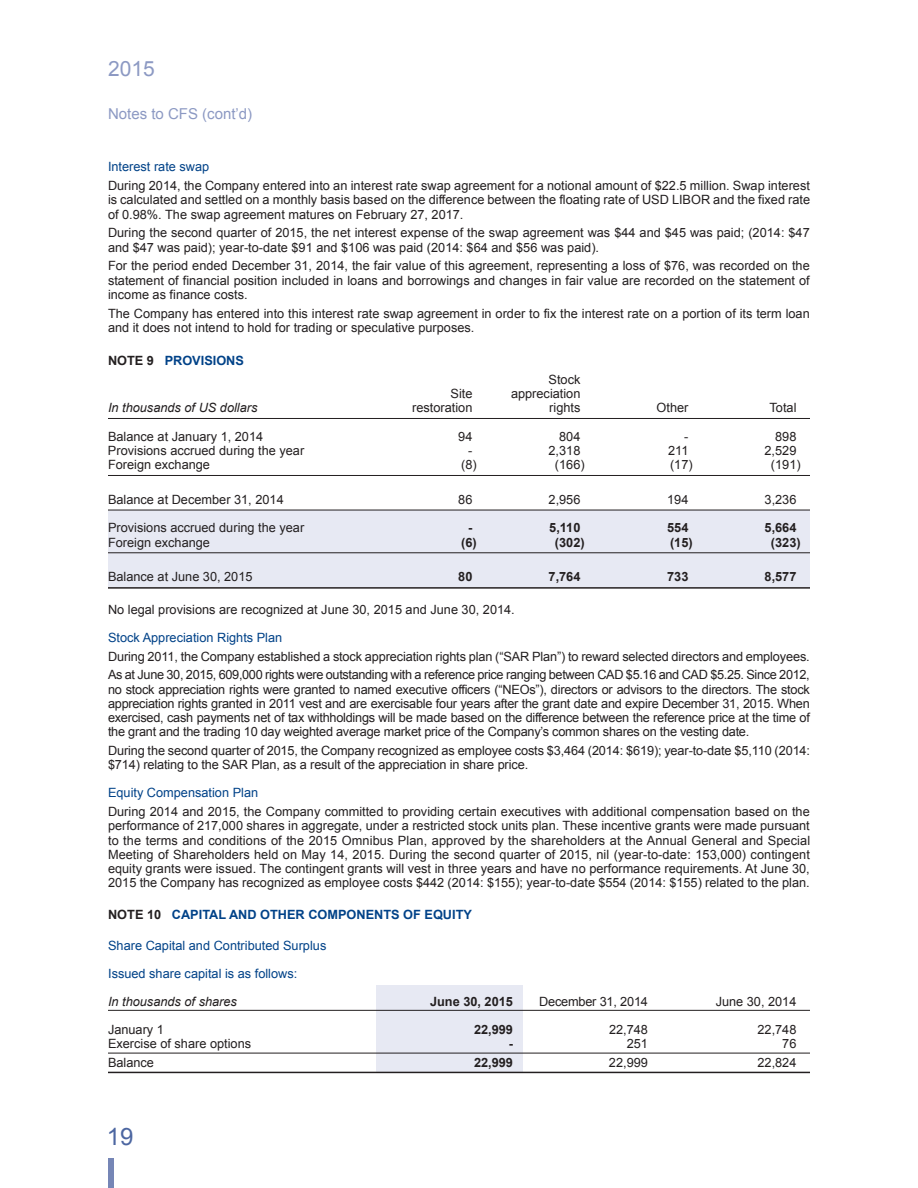
<style>
.page{position:relative;width:918px;height:1188px;background:#fff}
.page>*{position:absolute;margin:0;border:0;box-sizing:border-box;transform-origin:0 0}
.t1{font:24px "Arial";color:#4c66a1}
.t2{font:21px "Arial";color:#8c99c3}
.t3{font:15px "Arial";color:#8c99c3}
.t4{font:12.75px/14.2px "Arial";color:#231f20;text-align:justify}
.t5{font:12.75px/27.8px "Arial";color:#014288}
.t6{font:700 12.75px "Arial";color:#231f20}
.t7{font:700 12.75px "Arial";color:#014288}
.t8{font:italic 12.75px "Arial";color:#231f20}
.s1{color:#231f20}
</style>
<div class="page">
<div style="left:108px;top:1158px;width:5px;height:30px;background:#7686b6"></div>
<div style="left:108px;top:510px;width:702px;height:77px;background:#e7e9f3"></div>
<div style="left:376px;top:985px;width:147px;height:87px;background:#e7e9f3"></div>
<hr style="left:108px;top:418px;width:702px;height:1px;background:#231f20">
<hr style="left:108px;top:475px;width:702px;height:1px;background:#231f20">
<hr style="left:108px;top:510px;width:702px;height:1px;background:#231f20">
<hr style="left:108px;top:553px;width:702px;height:1px;background:#231f20">
<hr style="left:108px;top:587px;width:702px;height:2px;background:#231f20">
<hr style="left:108px;top:1010px;width:702px;height:1px;background:#231f20">
<hr style="left:108px;top:1053px;width:702px;height:1px;background:#231f20">
<hr style="left:108px;top:1072px;width:702px;height:1px;background:#231f20">
<h2 class="t2" style="left:108px;top:57px;width:48px">2015</h2>
<p class="t3" style="left:108px;top:105px;width:146px">Notes to CFS (cont’d)</p>
<p class="t5" style="left:108px;top:153px;width:103px">Interest rate swap</p>
<p class="t4" style="left:108px;top:179px;width:704px">During 2014, the Company entered into an interest rate swap agreement for a notional amount of $22.5 million. Swap interest is calculated and settled on a monthly basis based on the difference between the floating rate of USD LIBOR and the fixed rate of 0.98%. The swap agreement matures on February 27, 2017.</p>
<p class="t4" style="left:108px;top:226px;width:703px">During the second quarter of 2015, the net interest expense of the swap agreement was $44 and $45 was paid; (2014: $47 and $47 was paid); year-to-date $91 and $106 was paid (2014: $64 and $56 was paid).</p>
<p class="t4" style="left:108px;top:259px;width:703px">For the period ended December 31, 2014, the fair value of this agreement, representing a loss of $76, was recorded on the statement of financial position included in loans and borrowings and changes in fair value are recorded on the statement of income as finance costs.</p>
<p class="t4" style="left:108px;top:306px;width:703px">The Company has entered into this interest rate swap agreement in order to fix the interest rate on a portion of its term loan and it does not intend to hold for trading or speculative purposes.</p>
<p class="t7" style="left:108px;top:353px;width:138px"><span class="s1">NOTE 9</span> PROVISIONS</p>
<p class="t4" style="left:549px;top:372px;width:33px">Stock</p>
<p class="t4" style="left:451px;top:386px;width:23px">Site</p>
<p class="t4" style="left:511px;top:386px;width:71px">appreciation</p>
<p class="t8" style="left:108px;top:401px;width:151px">In thousands of US dollars</p>
<p class="t4" style="left:412px;top:401px;width:62px">restoration</p>
<p class="t4" style="left:549px;top:401px;width:33px">rights</p>
<p class="t4" style="left:657px;top:401px;width:33px">Other</p>
<p class="t4" style="left:770px;top:401px;width:28px">Total</p>
<p class="t4" style="left:108px;top:429px;width:157px">Balance at January 1, 2014</p>
<p class="t4" style="left:458px;top:429px;width:16px">94</p>
<p class="t4" style="left:559px;top:429px;width:23px">804</p>
<p class="t4" style="left:684px;top:429px;width:6px">-</p>
<p class="t4" style="left:775px;top:429px;width:23px">898</p>
<p class="t4" style="left:108px;top:443px;width:198px">Provisions accrued during the year</p>
<p class="t4" style="left:468px;top:443px;width:6px">-</p>
<p class="t4" style="left:549px;top:443px;width:33px">2,318</p>
<p class="t4" style="left:668px;top:443px;width:22px">211</p>
<p class="t4" style="left:765px;top:443px;width:33px">2,529</p>
<p class="t4" style="left:108px;top:458px;width:104px">Foreign exchange</p>
<p class="t4" style="left:461px;top:458px;width:17px">(8)</p>
<p class="t4" style="left:555px;top:458px;width:31px">(166)</p>
<p class="t4" style="left:670px;top:458px;width:24px">(17)</p>
<p class="t4" style="left:771px;top:458px;width:31px">(191)</p>
<p class="t4" style="left:108px;top:492px;width:177px">Balance at December 31, 2014</p>
<p class="t4" style="left:458px;top:492px;width:16px">86</p>
<p class="t4" style="left:549px;top:492px;width:33px">2,956</p>
<p class="t4" style="left:667px;top:492px;width:23px">194</p>
<p class="t4" style="left:765px;top:492px;width:33px">3,236</p>
<p class="t4" style="left:108px;top:521px;width:198px">Provisions accrued during the year</p>
<p class="t6" style="left:468px;top:521px;width:6px">-</p>
<p class="t6" style="left:549px;top:521px;width:33px">5,110</p>
<p class="t6" style="left:667px;top:521px;width:23px">554</p>
<p class="t6" style="left:765px;top:521px;width:33px">5,664</p>
<p class="t4" style="left:108px;top:535px;width:104px">Foreign exchange</p>
<p class="t6" style="left:461px;top:535px;width:17px">(6)</p>
<p class="t6" style="left:555px;top:535px;width:31px">(302)</p>
<p class="t6" style="left:670px;top:535px;width:24px">(15)</p>
<p class="t6" style="left:771px;top:535px;width:31px">(323)</p>
<p class="t4" style="left:108px;top:570px;width:146px">Balance at June 30, 2015</p>
<p class="t6" style="left:458px;top:570px;width:16px">80</p>
<p class="t6" style="left:549px;top:570px;width:33px">7,764</p>
<p class="t6" style="left:667px;top:570px;width:23px">733</p>
<p class="t6" style="left:765px;top:570px;width:33px">8,577</p>
<p class="t4" style="left:108px;top:603px;width:408px">No legal provisions are recognized at June 30, 2015 and June 30, 2014.</p>
<p class="t5" style="left:108px;top:624px;width:176px">Stock Appreciation Rights Plan</p>
<p class="t4" style="left:108px;top:647px;width:703px;line-height:18.8px">During 2011, the Company established a stock appreciation rights plan (“SAR Plan”) to reward selected directors and employees.<br>As at June 30, 2015, 609,000 rights were outstanding with a reference price ranging between CAD $5.16 and CAD $5.25. Since 2012,</p>
<p class="t4" style="left:108px;top:682px;width:703px">no stock appreciation rights were granted to named executive officers (“NEOs”), directors or advisors to the directors. The stock appreciation rights granted in 2011 vest and are exercisable four years after the grant date and expire December 31, 2015. When exercised, cash payments net of tax withholdings will be made based on the difference between the reference price at the time of the grant and the trading 10 day weighted average market price of the Company’s common shares on the vesting date.</p>
<p class="t4" style="left:108px;top:744px;width:704px">During the second quarter of 2015, the Company recognized as employee costs $3,464 (2014: $619); year-to-date $5,110 (2014: $714) relating to the SAR Plan, as a result of the appreciation in share price.</p>
<p class="t5" style="left:108px;top:779px;width:152px">Equity Compensation Plan</p>
<p class="t4" style="left:108px;top:804px;width:704px">During 2014 and 2015, the Company committed to providing certain executives with additional compensation based on the performance of 217,000 shares in aggregate, under a restricted stock units plan. These incentive grants were made pursuant to the terms and conditions of the 2015 Omnibus Plan, approved by the shareholders at the Annual General and Special Meeting of Shareholders held on May 14, 2015. During the second quarter of 2015, nil (year-to-date: 153,000) contingent equity grants were issued. The contingent grants will vest in three years and have no performance requirements. At June 30, 2015 the Company has recognized as employee costs $442 (2014: $155); year-to-date $554 (2014: $155) related to the plan.</p>
<p class="t7" style="left:108px;top:908px;width:365px"><span class="s1">NOTE 10</span> CAPITAL AND OTHER COMPONENTS OF EQUITY</p>
<p class="t5" style="left:108px;top:932px;width:220px">Share Capital and Contributed Surplus<br>Issued share capital is as follows:</p>
<p class="t8" style="left:108px;top:994px;width:130px">In thousands of shares</p>
<p class="t6" style="left:430px;top:994px;width:84px">June 30, 2015</p>
<p class="t4" style="left:539px;top:994px;width:110px">December 31, 2014</p>
<p class="t4" style="left:716px;top:994px;width:82px">June 30, 2014</p>
<p class="t4" style="left:108px;top:1023px;width:57px">January 1</p>
<p class="t6" style="left:474px;top:1023px;width:40px">22,999</p>
<p class="t4" style="left:609px;top:1023px;width:40px">22,748</p>
<p class="t4" style="left:758px;top:1023px;width:40px">22,748</p>
<p class="t4" style="left:108px;top:1037px;width:145px">Exercise of share options</p>
<p class="t6" style="left:509px;top:1037px;width:6px">-</p>
<p class="t4" style="left:627px;top:1037px;width:23px">251</p>
<p class="t4" style="left:782px;top:1037px;width:16px">76</p>
<p class="t4" style="left:108px;top:1056px;width:48px">Balance</p>
<p class="t6" style="left:474px;top:1056px;width:40px">22,999</p>
<p class="t4" style="left:609px;top:1056px;width:40px">22,999</p>
<p class="t4" style="left:757px;top:1056px;width:40px">22,824</p>
<h1 class="t1" style="left:107px;top:1123px;width:28px">19</h1>
</div>
